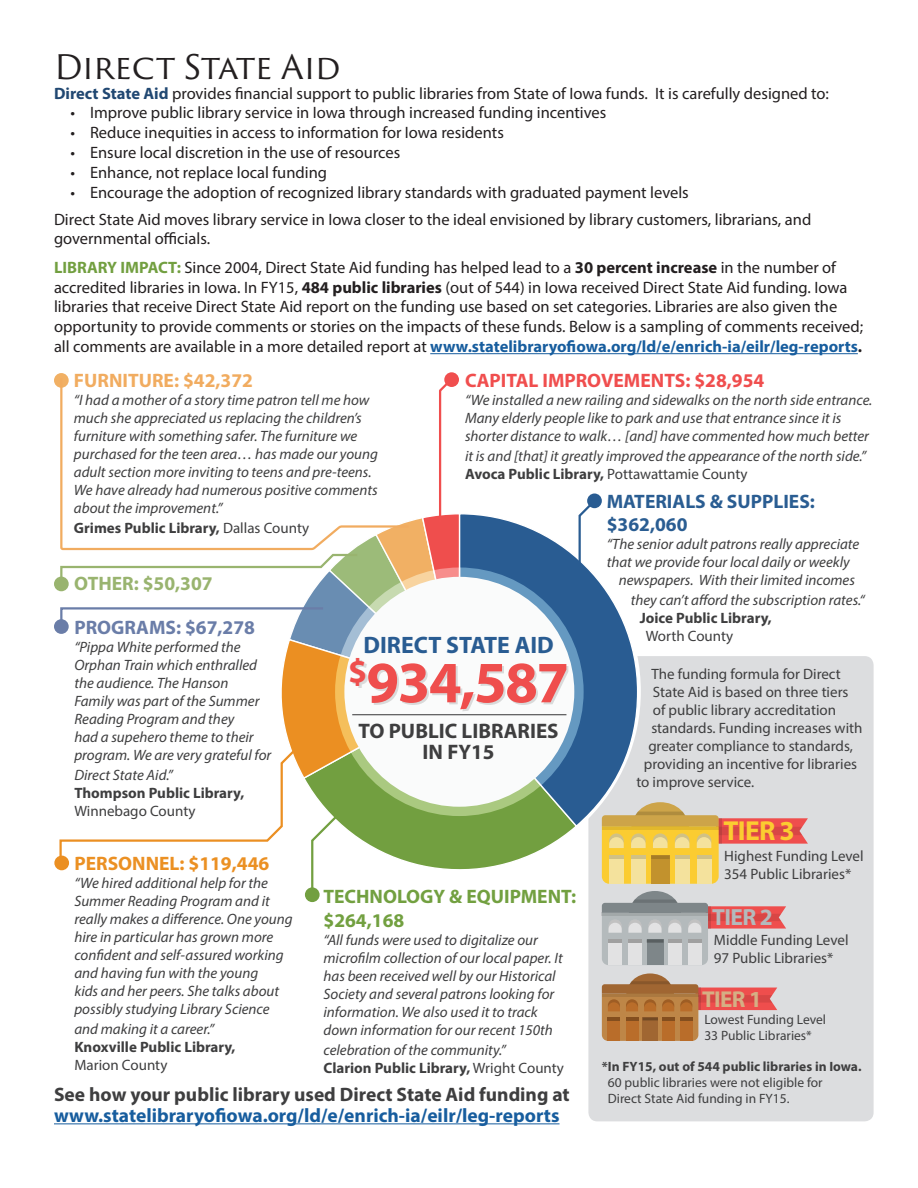
<style>
.page{position:relative;width:918px;height:1188px;background:#fff}
.page>*{position:absolute;margin:0;border:0;box-sizing:border-box;transform-origin:0 0}
.t1{font:700 58.95px "Myriad Pro";letter-spacing:-.025em;color:#ef4e4d}
.t2{font:33px "Trajan Sans Pro";color:#231f20}
.t3{font:700 27.6px "Myriad Pro";color:#fbcc31}
.t4{font:700 23.85px "Myriad Pro";color:#295c92}
.t5{font:700 23.4px "Myriad Pro";color:#b4babc}
.t6{font:700 23.1px "Myriad Pro";color:#d5af84}
.t7{font:700 21px/21px "Myriad Pro";color:#3e3e3f;text-align:center}
.t8{font:700 19.5px "Myriad Pro";color:#175d9e}
.t9{font:700 19.5px "Myriad Pro";color:#3e3e3f}
.t10{font:700 19.5px/23.4px "Myriad Pro";color:#72a040}
.t11{font:700 19.5px/23.4px "Myriad Pro";color:#2a5d92}
.t12{font:700 19.5px "Myriad Pro";color:#f04e4e}
.t13{font:700 19.5px "Myriad Pro";color:#eb9023}
.t14{font:700 19.5px "Myriad Pro";color:#f1ac60}
.t15{font:700 19.5px "Myriad Pro";color:#6a7da8}
.t16{font:700 19.5px "Myriad Pro";color:#99b46f}
.t17{font:16.5px/19.8px "Myriad Pro";color:#231f20}
.t18{font:italic 15px/18px "Myriad Pro";color:#3e3e3f}
.t19{font:15px "Myriad Pro";color:#3e3e3f}
.t20{font:700 15px/18px "Myriad Pro";color:#3e3e3f}
.t21{font:700 13.5px/16.2px "Myriad Pro";color:#3e3e3f}
.t22{font:13.5px "Myriad Pro";color:#3e3e3f}
.s1{font-weight:700;color:#214872}
.s2{font-weight:700;color:#729f40}
.s3{font-weight:700}
.s4{font-weight:700;color:#175d9e}
.s5{font-weight:400}
</style>
<div class="page">
<div style="left:588px;top:656px;width:286px;height:465px;background:#dcdddf;border-radius:9px"></div>
<hr style="left:430px;top:353px;width:428px;height:1px;background:#175d9e">
<svg style="left:462px;top:828px;width:111px;height:41px"></svg>
<svg style="left:462px;top:514px;width:177px;height:314px"></svg>
<svg style="left:335px;top:567px;width:249px;height:249px;background:#74a2b2"></svg>
<div style="left:344px;top:577px;width:230px;height:230px;background:#fafbfb;border-radius:50%"></div>
<hr style="left:352px;top:714px;width:214px;height:1px;background:#3e3e3f">
<svg style="left:54px;top:373px;width:15px;height:15px"></svg>
<svg style="left:54px;top:619px;width:15px;height:15px"></svg>
<div style="left:54px;top:577px;width:15px;height:14px;background:#99b46f;border-radius:50%"></div>
<svg style="left:54px;top:856px;width:15px;height:14px"></svg>
<div style="left:305px;top:887px;width:15px;height:15px;background:#729f40;border-radius:50%"></div>
<svg style="left:444px;top:372px;width:15px;height:15px"></svg>
<svg style="left:587px;top:493px;width:15px;height:15px"></svg>
<svg style="left:58px;top:376px;width:404px;height:521px"></svg>
<svg style="left:577px;top:498px;width:21px;height:69px"></svg>
<svg style="left:602px;top:973px;width:175px;height:68px"></svg>
<svg style="left:602px;top:891px;width:184px;height:74px"></svg>
<svg style="left:602px;top:802px;width:206px;height:82px"></svg>
<hr style="left:54px;top:1123px;width:506px;height:1px;background:#175d9e">
<p class="t2" style="left:54px;top:43px;width:288px">Direct State Aid</p>
<p class="t17" style="left:54px;top:83px;width:777px"><span class="s1">Direct State Aid</span> provides financial support to public libraries from State of Iowa funds. It is carefully designed to:</p>
<p class="t17" style="left:70px;top:103px;width:537px">• Improve public library service in Iowa through increased funding incentives</p>
<p class="t17" style="left:70px;top:122px;width:435px">• Reduce inequities in access to information for Iowa residents</p>
<p class="t17" style="left:70px;top:142px;width:331px">• Ensure local discretion in the use of resources</p>
<p class="t17" style="left:70px;top:162px;width:258px">• Enhance, not replace local funding</p>
<p class="t17" style="left:70px;top:182px;width:620px">• Encourage the adoption of recognized library standards with graduated payment levels</p>
<p class="t17" style="left:54px;top:209px;width:759px">Direct State Aid moves library service in Iowa closer to the ideal envisioned by library customers, librarians, and governmental officials.</p>
<p class="t17" style="left:54px;top:257px;width:811px"><span class="s2">LIBRARY IMPACT:</span> Since 2004, Direct State Aid funding has helped lead to a <span class="s3">30 percent increase</span> in the number of accredited libraries in Iowa. In FY15, <span class="s3">484 public libraries</span> (out of 544) in Iowa received Direct State Aid funding. Iowa libraries that receive Direct State Aid report on the funding use based on set categories. Libraries are also given the opportunity to provide comments or stories on the impacts of these funds. Below is a sampling of comments received; all comments are available in a more detailed report at <span class="s4">www.statelibraryofiowa.org/ld/e/enrich-ia/eilr/leg-reports</span><span class="s3">.</span></p>
<p class="t14" style="left:74px;top:368px;width:181px">FURNITURE: $42,372</p>
<p class="t18" style="left:74px;top:391px;width:306px">“I had a mother of a story time patron tell me how much she appreciated us replacing the children’s furniture with something safer. The furniture we purchased for the teen area… has made our young adult section more inviting to teens and pre-teens.<br>We have already had numerous positive comments about the improvement.”</p>
<p class="t20" style="left:74px;top:518px;width:237px">Grimes Public Library, <span class="s5">Dallas County</span></p>
<p class="t16" style="left:74px;top:570px;width:140px">OTHER: $50,307</p>
<p class="t12" style="left:465px;top:368px;width:301px">CAPITAL IMPROVEMENTS: $28,954</p>
<p class="t18" style="left:465px;top:391px;width:409px">“We installed a new railing and sidewalks on the north side entrance.<br>Many elderly people like to park and use that entrance since it is shorter distance to walk… [and] have commented how much better</p>
<p class="t18" style="left:465px;top:446px;width:403px">it is and [that] it greatly improved the appearance of the north side.”</p>
<p class="t20" style="left:465px;top:464px;width:284px">Avoca Public Library, <span class="s5">Pottawattamie County</span></p>
<p class="t11" style="left:607px;top:489px;width:210px">MATERIALS &amp; SUPPLIES: $362,060</p>
<p class="t18" style="left:607px;top:535px;width:254px">“The senior adult patrons really appreciate</p>
<p class="t18" style="left:607px;top:553px;width:245px">that we provide four local daily or weekly</p>
<p class="t18" style="left:619px;top:571px;width:238px">newspapers. With their limited incomes</p>
<p class="t18" style="left:631px;top:591px;width:235px">they can’t afford the subscription rates.“</p>
<p class="t20" style="left:640px;top:608px;width:133px">Joice Public Library,</p>
<p class="t19" style="left:646px;top:627px;width:89px">Worth County</p>
<p class="t15" style="left:74px;top:615px;width:182px">PROGRAMS: $67,278</p>
<p class="t18" style="left:74px;top:638px;width:198px">“Pippa White performed the<br>Orphan Train which enthralled the audience. The Hanson<br>Family was part of the Summer<br>Reading Program and they<br>had a supehero theme to their program. We are very grateful for</p>
<p class="t18" style="left:74px;top:765px;width:100px">Direct State Aid.”</p>
<p class="t20" style="left:74px;top:783px;width:171px">Thompson Public Library,<br><span class="s5">Winnebago County</span></p>
<p class="t4" style="left:364px;top:629px;width:192px">DIRECT STATE AID</p>
<p class="t1" style="left:348px;top:644px;width:222px"><sup>$</sup>934,587</p>
<p class="t19" style="left:651px;top:665px;width:191px">The funding formula for Direct</p>
<p class="t19" style="left:653px;top:683px;width:197px">State Aid is based on three tiers</p>
<p class="t19" style="left:653px;top:701px;width:185px">of public library accreditation</p>
<p class="t19" style="left:651px;top:719px;width:213px">standards. Funding increases with</p>
<p class="t19" style="left:648px;top:737px;width:206px">greater compliance to standards,</p>
<p class="t19" style="left:644px;top:755px;width:215px">providing an incentive for libraries</p>
<p class="t19" style="left:636px;top:773px;width:120px">to improve service.</p>
<p class="t7" style="left:358px;top:720px;width:202px">TO PUBLIC LIBRARIES<br>IN FY15</p>
<p class="t3" style="left:723px;top:813px;width:73px">TIER 3</p>
<p class="t19" style="left:724px;top:847px;width:141px">Highest Funding Level</p>
<p class="t19" style="left:724px;top:865px;width:129px">354 Public Libraries*</p>
<p class="t13" style="left:74px;top:851px;width:196px">PERSONNEL: $119,446</p>
<p class="t18" style="left:74px;top:874px;width:220px">“We hired additional help for the Summer Reading Program and it really makes a difference. One young hire in particular has grown more confident and self-assured working and having fun with the young<br>kids and her peers. She talks about possibly studying Library Science</p>
<p class="t18" style="left:74px;top:1020px;width:141px">and making it a career.”</p>
<p class="t20" style="left:74px;top:1037px;width:163px">Knoxville Public Library,</p>
<p class="t19" style="left:74px;top:1056px;width:95px">Marion County</p>
<p class="t10" style="left:324px;top:884px;width:254px">TECHNOLOGY &amp; EQUIPMENT: $264,168</p>
<p class="t18" style="left:324px;top:931px;width:241px">“All funds were used to digitalize our microfilm collection of our local paper. It has been received well by our Historical Society and several patrons looking for information. We also used it to track down information for our recent 150th</p>
<p class="t18" style="left:324px;top:1040px;width:184px">celebration of the community.”</p>
<p class="t20" style="left:324px;top:1058px;width:242px">Clarion Public Library, <span class="s5">Wright County</span></p>
<p class="t5" style="left:712px;top:902px;width:62px">TIER 2</p>
<p class="t19" style="left:714px;top:931px;width:136px">Middle Funding Level</p>
<p class="t19" style="left:714px;top:949px;width:121px">97 Public Libraries*</p>
<p class="t6" style="left:702px;top:984px;width:61px">TIER 1</p>
<p class="t22" style="left:704px;top:1011px;width:123px">Lowest Funding Level</p>
<p class="t22" style="left:704px;top:1028px;width:109px">33 Public Libraries*</p>
<p class="t21" style="left:608px;top:1058px;width:255px;text-indent:-6px">*In FY15, out of 544 public libraries in Iowa.<br><span class="s5">60 public libraries were not eligible for</span></p>
<p class="t9" style="left:54px;top:1082px;width:517px">See how your public library used Direct State Aid funding at</p>
<p class="t22" style="left:608px;top:1090px;width:183px">Direct State Aid funding in FY15.</p>
<p class="t8" style="left:54px;top:1103px;width:507px">www.statelibraryofiowa.org/ld/e/enrich-ia/eilr/leg-reports</p>
</div>
